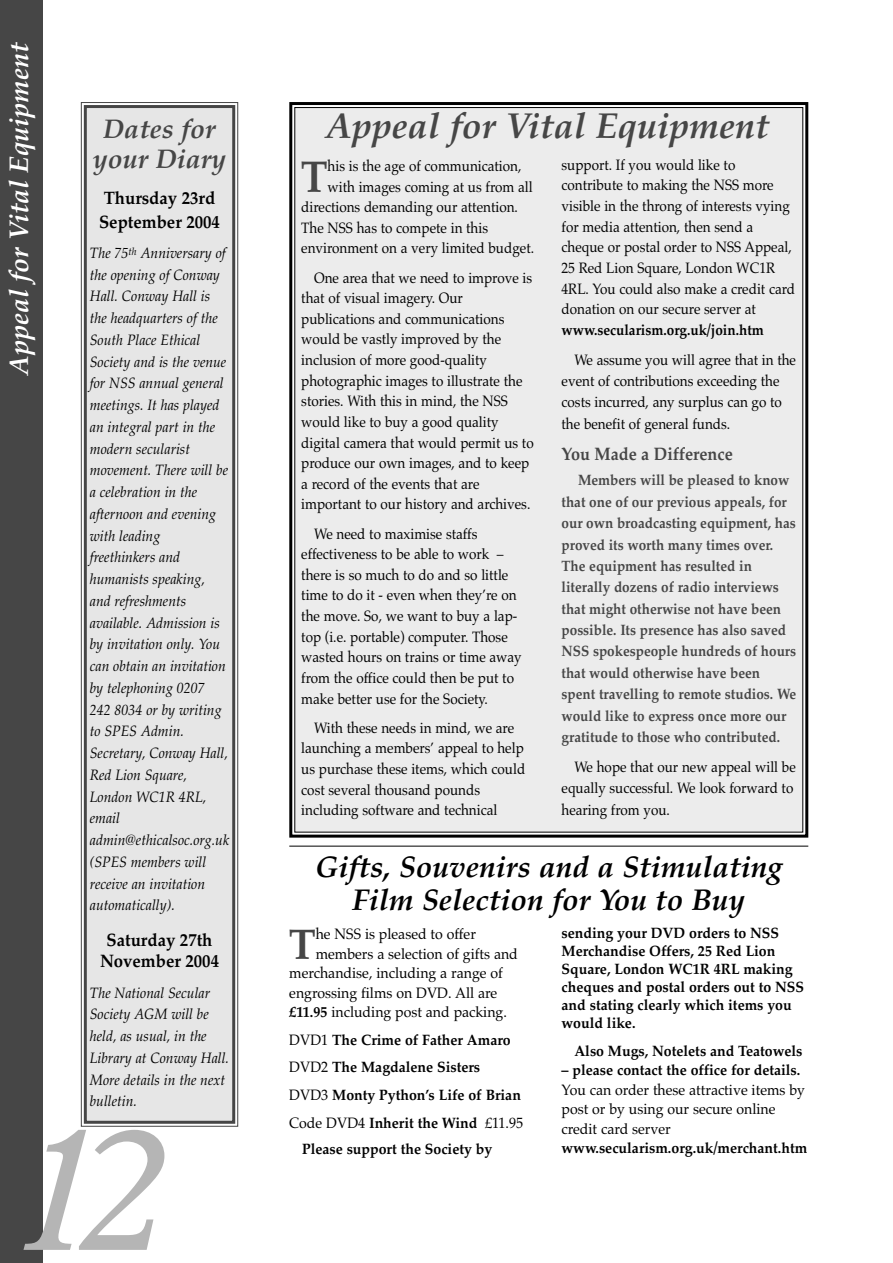
<style>
.page{position:relative;width:893px;height:1263px;background:#fff}
.page>*{position:absolute;margin:0;border:0;box-sizing:border-box;transform-origin:0 0}
.t1{font:italic 180px "Plantin";color:#b5b5b5}
.t2{font:700 44.7px "Palatino";color:#464646;scale:.9 1}
.t3{font:700 43.05px "Palatino";color:#464646;scale:.94 1}
.t4{font:italic 700 36px "Palatino";color:#464646}
.t5{font:italic 700 30px/33px "Palatino";color:#000;text-align:center}
.t6{font:italic 700 27px "Palatino";color:#fff}
.t7{font:italic 700 27px/30px "Palatino";color:#464646;text-align:center}
.t8{font:700 18px/24px "Palatino";color:#000;scale:.93 1}
.t9{font:700 18px "Palatino";color:#464646;scale:.9 1}
.t10{font:15px/20.7px "Palatino";color:#000;scale:.9 1}
.t11{font:italic 15px/21.8px "Palatino";color:#000;scale:.93 1}
.t12{font:700 15px/21.3px "Palatino";color:#464646;scale:.9 1}
.t13{font:700 15px/18px "Palatino";color:#000;scale:.94 1}
.t14{font:15px/19.5px "Palatino";color:#000;scale:.94 1}
.t15{font:700 15px "Palatino";color:#000;scale:.9 1}
.s1{font-weight:700}
.s2{font-weight:400}
</style>
<div class="page">
<div style="left:0;top:0;width:43px;height:1263px;background:#464646"></div>
<div style="left:87px;top:108px;width:145px;height:1013px;background:#e6e6e6"></div>
<div style="left:81px;top:102px;width:157px;height:1025px;border:1px solid #464646"></div>
<div style="left:84px;top:105px;width:151px;height:1019px;border:3px solid #464646"></div>
<hr style="left:289px;top:846px;width:519px;height:1px;background:#000">
<div style="left:295px;top:108px;width:507px;height:724px;background:#ececec"></div>
<div style="left:289px;top:102px;width:519px;height:736px;border:3px solid #000"></div>
<h3 class="t6" style="left:9px;top:375px;width:334px;rotate:-90deg">Appeal for Vital Equipment</h3>
<h3 class="t7" style="left:93px;top:117px;width:135px">Dates for your Diary</h3>
<p class="t8" style="left:99px;top:187px;width:131px">Thursday 23rd<br>September 2004</p>
<p class="t11" style="left:90px;top:244px;width:151px">The 75<sup>th</sup> Anniversary of the opening of Conway<br>Hall. Conway Hall is the headquarters of the<br>South Place Ethical<br>Society and is the venue for NSS annual general meetings. It has played an integral part in the modern secularist movement. There will be a celebration in the afternoon and evening with leading freethinkers and humanists speaking, and refreshments available. Admission is by invitation only. You can obtain an invitation by telephoning 0207<br>242 8034 or by writing to SPES Admin.<br>Secretary, Conway Hall,<br>Red Lion Square,<br>London WC1R 4RL, email admin@ethicalsoc.org.uk (SPES members will receive an invitation automatically).</p>
<p class="t8" style="left:100px;top:932px;width:129px;line-height:21px;text-align:center">Saturday 27th<br>November 2004</p>
<p class="t11" style="left:90px;top:983px;width:151px">The National Secular<br>Society AGM will be held, as usual, in the<br>Library at Conway Hall.<br>More details in the next bulletin.</p>
<h1 class="t1" style="left:6px;top:1125px;width:161px">12</h1>
<h3 class="t4" style="left:326px;top:112px;width:445px">Appeal for Vital Equipment</h3>
<h2 class="t2" style="left:301px;top:159px;width:31px">T</h2>
<p class="t10" style="left:327px;top:157px;width:217px">his is the age of communication,</p>
<p class="t10" style="left:327px;top:178px;width:229px">with images coming at us from all</p>
<p class="t10" style="left:301px;top:198px;width:242px">directions demanding our attention.</p>
<p class="t10" style="left:301px;top:219px;width:209px">The NSS has to compete in this</p>
<p class="t10" style="left:301px;top:240px;width:260px">environment on a very limited budget.</p>
<p class="t10" style="left:301px;top:269px;width:260px;text-indent:13px">One area that we need to improve is that of visual imagery. Our publications and communications would be vastly improved by the inclusion of more good-quality photographic images to illustrate the stories. With this in mind, the NSS would like to buy a good quality digital camera that would permit us to produce our own images, and to keep a record of the events that are important to our history and archives.</p>
<p class="t10" style="left:301px;top:525px;width:246px;text-indent:13px">We need to maximise staffs effectiveness to be able to work – there is so much to do and so little time to do it - even when they’re on the move. So, we want to buy a lap&shy;top (i.e. portable) computer. Those wasted hours on trains or time away from the office could then be put to make better use for the Society.</p>
<p class="t10" style="left:301px;top:719px;width:250px;text-indent:13px">With these needs in mind, we are launching a members’ appeal to help us purchase these items, which could cost several thousand pounds including software and technical</p>
<p class="t10" style="left:561px;top:156px;width:261px">support. If you would like to contribute to making the NSS more visible in the throng of interests vying for media attention, then send a cheque or postal order to NSS Appeal, 25 Red Lion Square, London WC1R 4RL. You could also make a credit card donation on our secure server at</p>
<p class="t15" style="left:561px;top:324px;width:226px">www.secularism.org.uk/join.htm</p>
<p class="t10" style="left:561px;top:351px;width:262px;line-height:21.3px;text-indent:13px">We assume you will agree that in the event of contributions exceeding the costs incurred, any surplus can go to the benefit of general funds.</p>
<p class="t9" style="left:561px;top:447px;width:192px">You Made a Difference</p>
<p class="t12" style="left:561px;top:471px;width:262px;text-indent:16px">Members will be pleased to know that one of our previous appeals, for our own broadcasting equipment, has proved its worth many times over.<br>The equipment has resulted in literally dozens of radio interviews that might otherwise not have been possible. Its presence has also saved NSS spokespeople hundreds of hours that would otherwise have been spent travelling to remote studios. We would like to express once more our gratitude to those who contributed.</p>
<p class="t10" style="left:561px;top:758px;width:262px;line-height:21.3px;text-indent:13px">We hope that our new appeal will be equally successful. We look forward to hearing from you.</p>
<h3 class="t5" style="left:315px;top:853px;width:469px">Gifts, Souvenirs and a Stimulating<br>Film Selection for You to Buy</h3>
<h3 class="t3" style="left:289px;top:927px;width:30px">T</h3>
<p class="t14" style="left:316px;top:926px;width:172px">he NSS is pleased to offer</p>
<p class="t14" style="left:316px;top:945px;width:216px">members a selection of gifts and</p>
<p class="t14" style="left:289px;top:965px;width:229px">merchandise, including a range of</p>
<p class="t14" style="left:289px;top:984px;width:223px">engrossing films on DVD. All are</p>
<p class="t14" style="left:289px;top:1004px;width:233px"><span class="s1">£11.95</span> including post and packing.</p>
<p class="t13" style="left:289px;top:1032px;width:237px"><span class="s2">DVD1</span> The Crime of Father Amaro</p>
<p class="t13" style="left:289px;top:1060px;width:205px"><span class="s2">DVD2</span> The Magdalene Sisters</p>
<p class="t13" style="left:289px;top:1087px;width:248px"><span class="s2">DVD3</span> Monty Python’s Life of Brian</p>
<p class="t14" style="left:289px;top:1114px;width:250px">Code DVD4 <span class="s1">Inherit the Wind</span> £11.95</p>
<p class="t13" style="left:302px;top:1142px;width:204px">Please support the Society by</p>
<p class="t13" style="left:561px;top:926px;width:259px">sending your DVD orders to NSS<br>Merchandise Offers, 25 Red Lion<br>Square, London WC1R 4RL making cheques and postal orders out to NSS and stating clearly which items you would like.</p>
<p class="t13" style="left:574px;top:1044px;width:244px">Also Mugs, Notelets and Teatowels</p>
<p class="t13" style="left:561px;top:1063px;width:255px">– please contact the office for details.</p>
<p class="t14" style="left:561px;top:1082px;width:260px">You can order these attractive items by post or by using our secure online credit card server</p>
<p class="t13" style="left:561px;top:1141px;width:263px">www.secularism.org.uk/merchant.htm</p>
</div>
